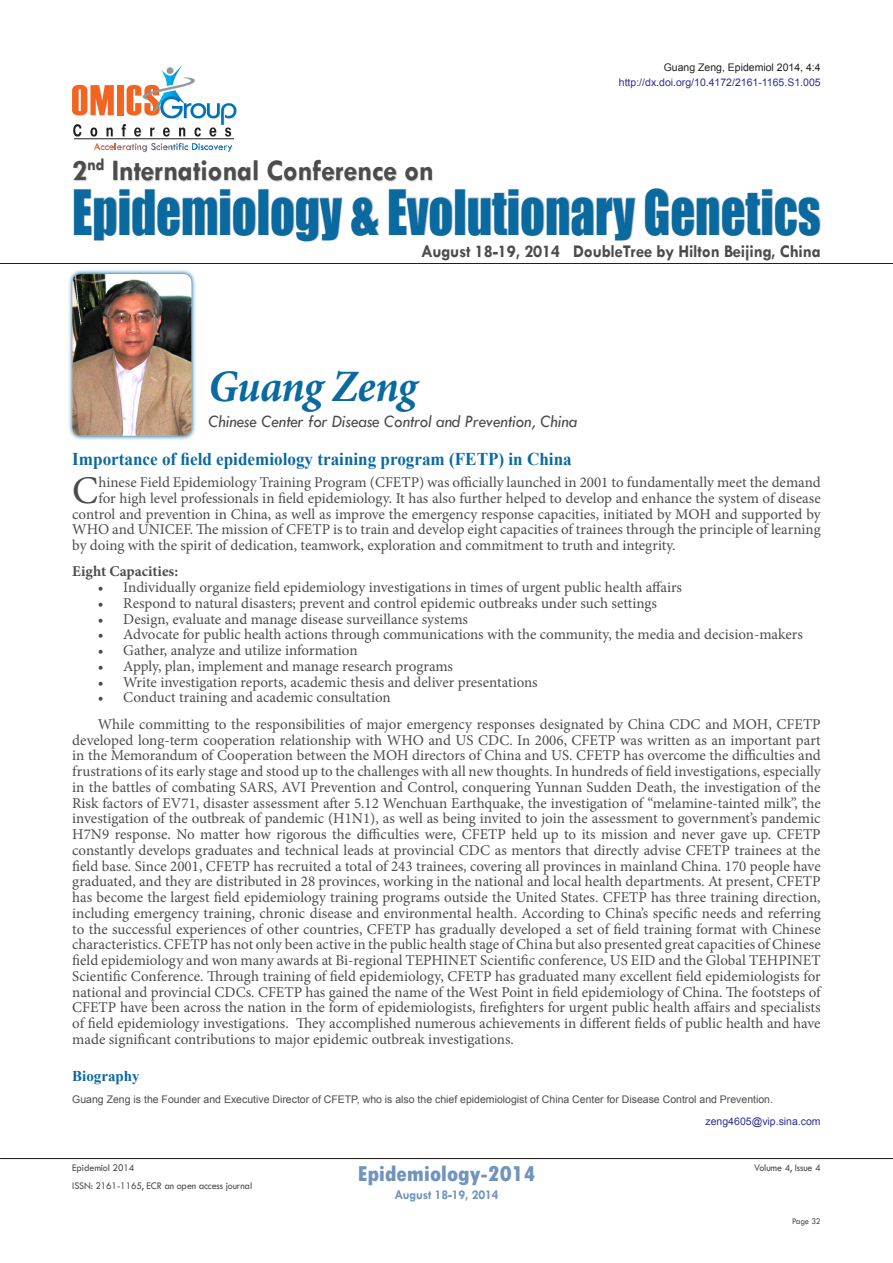
<style>
.page{position:relative;width:893px;height:1263px;background:#fff}
.page>*{position:absolute;margin:0;border:0;box-sizing:border-box;transform-origin:0 0}
.t1{font:57.15px "Impact";color:#0a699f;scale:.85 1}
.t2{font:italic 700 45px "Minion Pro";letter-spacing:-.02em;color:#0a699f;scale:.95 1}
.t3{font:39.3px "Minion Pro";color:#4b4c4d}
.t4{font:700 30px "Tw Cen";letter-spacing:-.01em;color:#4b4c4d;scale:.95 1}
.t5{font:800 condensed 22.5px "Tw Cen";letter-spacing:-.01em;color:#7094bd;scale:1.1 1}
.t6{font:700 18px "Times New Roman";color:#0a699f;scale:.95 1}
.t7{font:italic 18px "Tw Cen";letter-spacing:-.01em;color:#4b4c4d;scale:.95 1}
.t8{font:700 18px "Tw Cen";letter-spacing:-.01em;color:#4b4c4d;scale:.95 1}
.t9{font:15px/15.8px "Minion Pro";color:#4b4c4d;text-align:justify}
.t10{font:700 15px "Minion Pro";color:#4b4c4d}
.t11{font:700 15px "Times New Roman";color:#0a699f}
.t12{font:700 13.5px "Tw Cen";letter-spacing:-.01em;color:#7094bd;scale:.95 1}
.t13{font:10.5px "Arial";color:#4b4c4d}
.t14{font:10.5px "Tw Cen";letter-spacing:-.01em;color:#4b4c4d;scale:.95 1}
.t15{font:10.5px "Arial";color:#2e3092}
.t16{font:10.5px "Arial";color:#231f20}
.t17{font:9px "Tw Cen";letter-spacing:-.02em;color:#4b4c4d;scale:.95 1}
</style>
<div class="page">
<svg style="left:72px;top:85px;width:42px;height:30px"></svg>
<div style="left:117px;top:85px;width:7px;height:30px;background:#f36421"></div>
<hr style="left:74px;top:139px;width:160px;height:1px;background:#231f20">
<svg style="left:73px;top:124px;width:8px;height:13px"></svg>
<svg style="left:90px;top:127px;width:7px;height:10px"></svg>
<svg style="left:107px;top:127px;width:6px;height:9px"></svg>
<svg style="left:122px;top:64px;width:114px;height:73px"></svg>
<svg style="left:94px;top:143px;width:138px;height:9px"></svg>
<hr style="left:0;top:263px;width:893px;height:1px;background:#231f20">
<hr style="left:0;top:1158px;width:893px;height:1px;background:#231f20">
<div style="left:74px;top:159px;width:359px;height:23px;background:#231f20;opacity:.25"></div>
<div style="left:74px;top:188px;width:747px;height:54px;background:#231f20;opacity:.25"></div>
<svg style="left:69px;top:270px;width:127px;height:170px;background:#c1d7e3"></svg>
<img style="left:72px;top:274px;width:119px;height:162px">
<h3 class="t4" style="left:72px;top:152px;width:382px">2<sup>nd</sup> International Conference on</h3>
<p class="t16" style="left:664px;top:61px;width:159px">Guang Zeng, Epidemiol 2014, 4:4</p>
<p class="t15" style="left:619px;top:75px;width:203px">http://dx.doi.org/10.4172/2161-1165.S1.005</p>
<h1 class="t1" style="left:72px;top:168px;width:882px">Epidemiology &amp; Evolutionary Genetics</h1>
<p class="t8" style="left:421px;top:240px;width:422px">August 18-19, 2014 DoubleTree by Hilton Beijing, China</p>
<p class="t2" style="left:208px;top:355px;width:221px">Guang Zeng</p>
<p class="t7" style="left:208px;top:411px;width:390px">Chinese Center for Disease Control and Prevention, China</p>
<p class="t6" style="left:72px;top:446px;width:527px">Importance of field epidemiology training program (FETP) in China</p>
<p class="t3" style="left:72px;top:464px;width:28px">C</p>
<p class="t9" style="left:98px;top:474px;width:724px">hinese Field Epidemiology Training Program (CFETP) was officially launched in 2001 to fundamentally meet the demand</p>
<p class="t9" style="left:98px;top:490px;width:724px">for high level professionals in field epidemiology. It has also further helped to develop and enhance the system of disease</p>
<p class="t9" style="left:72px;top:506px;width:750px">control and prevention in China, as well as improve the emergency response capacities, initiated by MOH and supported by</p>
<p class="t9" style="left:72px;top:522px;width:750px">WHO and UNICEF. The mission of CFETP is to train and develop eight capacities of trainees through the principle of learning</p>
<p class="t9" style="left:72px;top:537px;width:605px">by doing with the spirit of dedication, teamwork, exploration and commitment to truth and integrity.</p>
<p class="t10" style="left:72px;top:561px;width:107px">Eight Capacities:</p>
<p class="t9" style="left:98px;top:579px;width:586px">• Individually organize field epidemiology investigations in times of urgent public health affairs</p>
<p class="t9" style="left:98px;top:595px;width:561px">• Respond to natural disasters; prevent and control epidemic outbreaks under such settings</p>
<p class="t9" style="left:98px;top:611px;width:372px">• Design, evaluate and manage disease surveillance systems</p>
<p class="t9" style="left:98px;top:627px;width:707px">• Advocate for public health actions through communications with the community, the media and decision-makers</p>
<p class="t9" style="left:98px;top:642px;width:261px">• Gather, analyze and utilize information</p>
<p class="t9" style="left:98px;top:658px;width:357px">• Apply, plan, implement and manage research programs</p>
<p class="t9" style="left:98px;top:674px;width:441px">• Write investigation reports, academic thesis and deliver presentations</p>
<p class="t9" style="left:98px;top:690px;width:295px">• Conduct training and academic consultation</p>
<p class="t9" style="left:72px;top:716px;width:750px;text-indent:26px">While committing to the responsibilities of major emergency responses designated by China CDC and MOH, CFETP developed long-term cooperation relationship with WHO and US CDC. In 2006, CFETP was written as an important part in the Memorandum of Cooperation between the MOH directors of China and US. CFETP has overcome the difficulties and frustrations of its early stage and stood up to the challenges with all new thoughts. In hundreds of field investigations, especially in the battles of combating SARS, AVI Prevention and Control, conquering Yunnan Sudden Death, the investigation of the Risk factors of EV71, disaster assessment after 5.12 Wenchuan Earthquake, the investigation of “melamine-tainted milk”, the investigation of the outbreak of pandemic (H1N1), as well as being invited to join the assessment to government’s pandemic H7N9 response. No matter how rigorous the difficulties were, CFETP held up to its mission and never gave up. CFETP constantly develops graduates and technical leads at provincial CDC as mentors that directly advise CFETP trainees at the field base. Since 2001, CFETP has recruited a total of 243 trainees, covering all provinces in mainland China. 170 people have graduated, and they are distributed in 28 provinces, working in the national and local health departments. At present, CFETP has become the largest field epidemiology training programs outside the United States. CFETP has three training direction, including emergency training, chronic disease and environmental health. According to China’s specific needs and referring to the successful experiences of other countries, CFETP has gradually developed a set of field training format with Chinese characteristics. CFETP has not only been active in the public health stage of China but also presented great capacities of Chinese field epidemiology and won many awards at Bi-regional TEPHINET Scientific conference, US EID and the Global TEHPINET Scientific Conference. Through training of field epidemiology, CFETP has graduated many excellent field epidemiologists for national and provincial CDCs. CFETP has gained the name of the West Point in field epidemiology of China. The footsteps of CFETP have been across the nation in the form of epidemiologists, firefighters for urgent public health affairs and specialists of field epidemiology investigations. They accomplished numerous achievements in different fields of public health and have made significant contributions to major epidemic outbreak investigations.</p>
<p class="t11" style="left:72px;top:1065px;width:69px">Biography</p>
<p class="t13" style="left:72px;top:1092px;width:702px">Guang Zeng is the Founder and Executive Director of CFETP, who is also the chief epidemiologist of China Center for Disease Control and Prevention.</p>
<p class="t15" style="left:705px;top:1114px;width:117px">zeng4605@vip.sina.com</p>
<p class="t14" style="left:72px;top:1162px;width:67px">Epidemiol 2014</p>
<p class="t14" style="left:754px;top:1162px;width:72px">Volume 4, Issue 4</p>
<p class="t14" style="left:72px;top:1179px;width:191px">ISSN: 2161-1165, ECR an open access journal</p>
<h3 class="t5" style="left:357px;top:1160px;width:163px">Epidemiology-2014</h3>
<p class="t12" style="left:394px;top:1186px;width:111px">August 18-19, 2014</p>
<p class="t17" style="left:792px;top:1215px;width:32px">Page 32</p>
</div>
